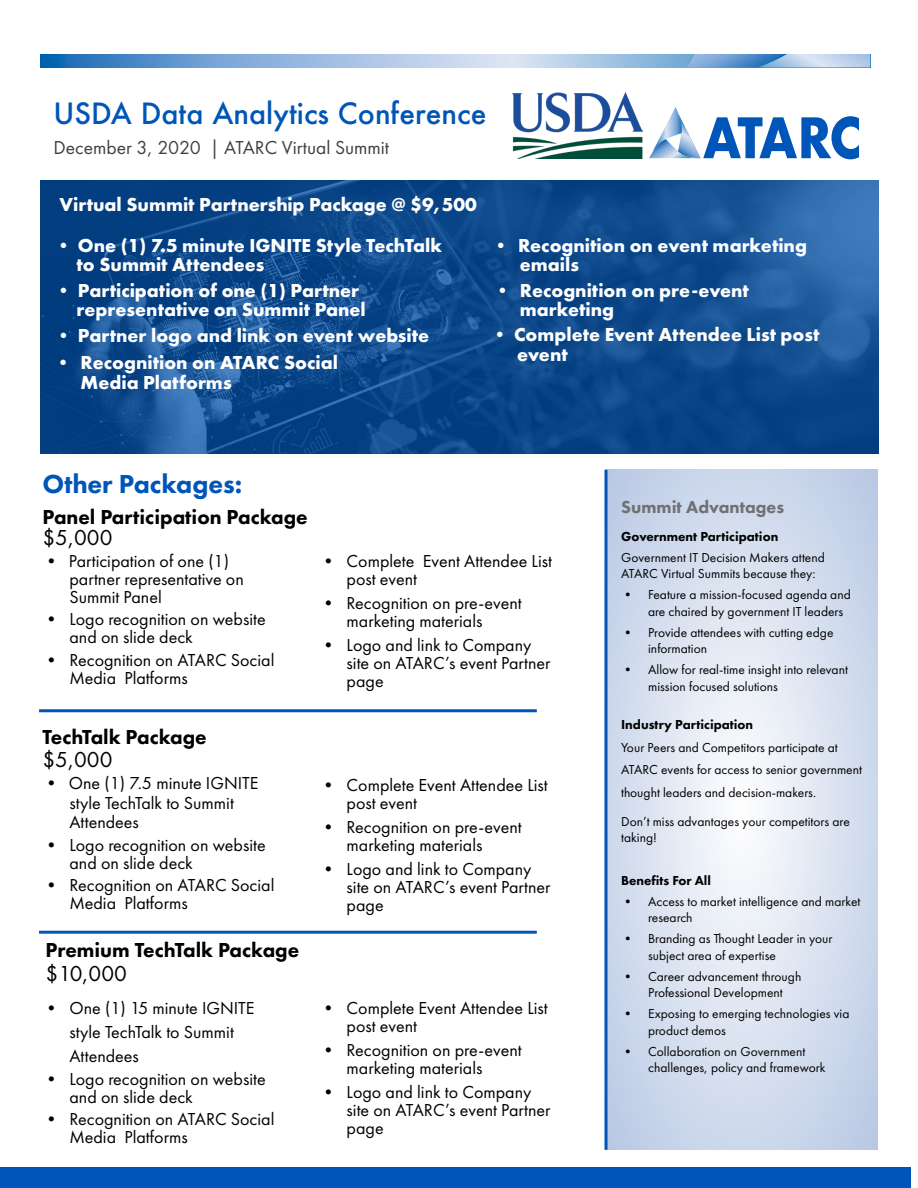
<style>
.page{position:relative;width:918px;height:1188px;background:#fff}
.page>*{position:absolute;margin:0;border:0;box-sizing:border-box;transform-origin:0 0}
.t1{font:500 28.5px "Futura";color:#0055b8}
.t2{font:800 27px "Futura PT";color:#0055b8}
.t3{font:22.5px "Futura PT";color:#000}
.t4{font:800 21px "Futura PT";color:#000}
.t5{font:700 19.5px/19.5px "Futura PT";color:#fff}
.t6{font:19.5px "Futura PT";color:#414042}
.t7{font:18px/18px "Futura PT";color:#000}
.t8{font:800 18px "Futura PT";color:#717073}
.t9{font:13.5px/16.5px "Futura PT";color:#000}
.t10{font:800 13.5px "Futura PT";color:#000}
</style>
<div class="page">
<img style="left:40px;top:180px;width:838px;height:274px">
<svg style="left:41px;top:54px;width:646px;height:14px;background:#8eb4dc"></svg>
<svg style="left:687px;top:54px;width:183px;height:14px;background:#8db3dc"></svg>
<div style="left:0;top:1168px;width:911px;height:20px;background:#0055b8"></div>
<svg style="left:703px;top:116px;width:156px;height:43px"></svg>
<img style="left:684px;top:125px;width:7px;height:14px">
<svg style="left:659px;top:107px;width:25px;height:32px"></svg>
<img style="left:649px;top:139px;width:52px;height:19px">
<svg style="left:608px;top:470px;width:270px;height:680px;background:#d7e0ef"></svg>
<svg style="left:604px;top:470px;width:4px;height:680px;background:#3879c6"></svg>
<hr style="left:39px;top:709px;width:498px;height:3px;background:#0055b8">
<hr style="left:39px;top:931px;width:498px;height:3px;background:#0055b8">
<img style="left:513px;top:93px;width:129px;height:65px">
<h1 class="t1" style="left:54px;top:100px;width:434px">USDA Data Analytics Conference</h1>
<p class="t6" style="left:54px;top:139px;width:337px">December 3, 2020 | ATARC Virtual Summit</p>
<p class="t5" style="left:60px;top:196px;width:419px">Virtual Summit Partnership Package @ $9,500</p>
<p class="t5" style="left:77px;top:237px;width:367px;text-indent:-23px">• One (1) 7.5 minute IGNITE Style TechTalk to Summit Attendees</p>
<p class="t5" style="left:77px;top:282px;width:291px;text-indent:-23px">• Participation of one (1) Partner representative on Summit Panel</p>
<p class="t5" style="left:54px;top:327px;width:377px">• Partner logo and link on event website</p>
<p class="t5" style="left:520px;top:237px;width:289px;text-indent:-29px">• Recognition on event marketing emails</p>
<p class="t5" style="left:520px;top:282px;width:231px;text-indent:-27px">• Recognition on pre-event marketing</p>
<p class="t5" style="left:490px;top:327px;width:331px">• Complete Event Attendee List post</p>
<p class="t5" style="left:54px;top:354px;width:286px">• Recognition on ATARC Social</p>
<p class="t5" style="left:517px;top:346px;width:52px">event</p>
<p class="t5" style="left:81px;top:374px;width:153px">Media Platforms</p>
<h2 class="t2" style="left:43px;top:472px;width:201px">Other Packages:</h2>
<p class="t4" style="left:42px;top:508px;width:267px">Panel Participation Package</p>
<p class="t3" style="left:42px;top:528px;width:72px">$5,000</p>
<p class="t7" style="left:69px;top:553px;width:176px;text-indent:-27px">• Participation of one (1) partner representative on<br>Summit Panel</p>
<p class="t7" style="left:69px;top:611px;width:198px;text-indent:-27px">• Logo recognition on website and on slide deck</p>
<p class="t7" style="left:69px;top:652px;width:207px;text-indent:-27px">• Recognition on ATARC Social<br>Media Platforms</p>
<p class="t4" style="left:42px;top:728px;width:166px">TechTalk Package</p>
<p class="t3" style="left:42px;top:750px;width:72px">$5,000</p>
<p class="t7" style="left:69px;top:775px;width:191px;line-height:19.5px;text-indent:-27px">• One (1) 7.5 minute IGNITE style TechTalk to Summit<br>Attendees</p>
<p class="t7" style="left:69px;top:837px;width:198px;text-indent:-27px">• Logo recognition on website and on slide deck</p>
<p class="t7" style="left:69px;top:878px;width:207px;text-indent:-27px">• Recognition on ATARC Social<br>Media Platforms</p>
<p class="t4" style="left:46px;top:941px;width:255px">Premium TechTalk Package</p>
<p class="t3" style="left:46px;top:964px;width:83px">$10,000</p>
<p class="t7" style="left:69px;top:997px;width:187px;line-height:24px;text-indent:-27px">• One (1) 15 minute IGNITE style TechTalk to Summit<br>Attendees</p>
<p class="t7" style="left:69px;top:1071px;width:198px;text-indent:-27px">• Logo recognition on website and on slide deck</p>
<p class="t7" style="left:69px;top:1111px;width:207px;text-indent:-27px">• Recognition on ATARC Social<br>Media Platforms</p>
<p class="t7" style="left:347px;top:553px;width:207px;text-indent:-27px">• Complete Event Attendee List post event</p>
<p class="t7" style="left:347px;top:595px;width:177px;text-indent:-27px">• Recognition on pre-event marketing materials</p>
<p class="t7" style="left:347px;top:637px;width:205px;text-indent:-27px">• Logo and link to Company site on ATARC’s event Partner page</p>
<p class="t7" style="left:347px;top:777px;width:203px;text-indent:-27px">• Complete Event Attendee List post event</p>
<p class="t7" style="left:347px;top:819px;width:177px;text-indent:-27px">• Recognition on pre-event marketing materials</p>
<p class="t7" style="left:347px;top:861px;width:205px;text-indent:-27px">• Logo and link to Company site on ATARC’s event Partner page</p>
<p class="t7" style="left:347px;top:1000px;width:203px;text-indent:-27px">• Complete Event Attendee List post event</p>
<p class="t7" style="left:347px;top:1042px;width:177px;text-indent:-27px">• Recognition on pre-event marketing materials</p>
<p class="t7" style="left:347px;top:1084px;width:205px;text-indent:-27px">• Logo and link to Company site on ATARC’s event Partner page</p>
<p class="t8" style="left:621px;top:499px;width:165px">Summit Advantages</p>
<p class="t10" style="left:621px;top:530px;width:159px">Government Participation</p>
<p class="t9" style="left:621px;top:550px;width:205px">Government IT Decision Makers attend<br>ATARC Virtual Summits because they:</p>
<p class="t9" style="left:648px;top:587px;width:204px;text-indent:-27px">• Feature a mission-focused agenda and are chaired by government IT leaders</p>
<p class="t9" style="left:648px;top:625px;width:187px;text-indent:-27px">• Provide attendees with cutting edge information</p>
<p class="t9" style="left:648px;top:662px;width:201px;text-indent:-27px">• Allow for real-time insight into relevant mission focused solutions</p>
<p class="t10" style="left:621px;top:719px;width:134px">Industry Participation</p>
<p class="t9" style="left:621px;top:737px;width:242px;line-height:22.5px">Your Peers and Competitors participate at<br>ATARC events for access to senior government thought leaders and decision-makers.</p>
<p class="t9" style="left:621px;top:814px;width:230px">Don’t miss advantages your competitors are taking!</p>
<p class="t10" style="left:621px;top:874px;width:91px">Benefits For All</p>
<p class="t9" style="left:648px;top:894px;width:214px;text-indent:-27px">• Access to market intelligence and market research</p>
<p class="t9" style="left:648px;top:931px;width:186px;text-indent:-27px">• Branding as Thought Leader in your subject area of expertise</p>
<p class="t9" style="left:648px;top:969px;width:155px;text-indent:-27px">• Career advancement through<br>Professional Development</p>
<p class="t9" style="left:648px;top:1006px;width:203px;text-indent:-27px">• Exposing to emerging technologies via product demos</p>
<p class="t9" style="left:648px;top:1044px;width:179px;text-indent:-27px">• Collaboration on Government challenges, policy and framework</p>
</div>
